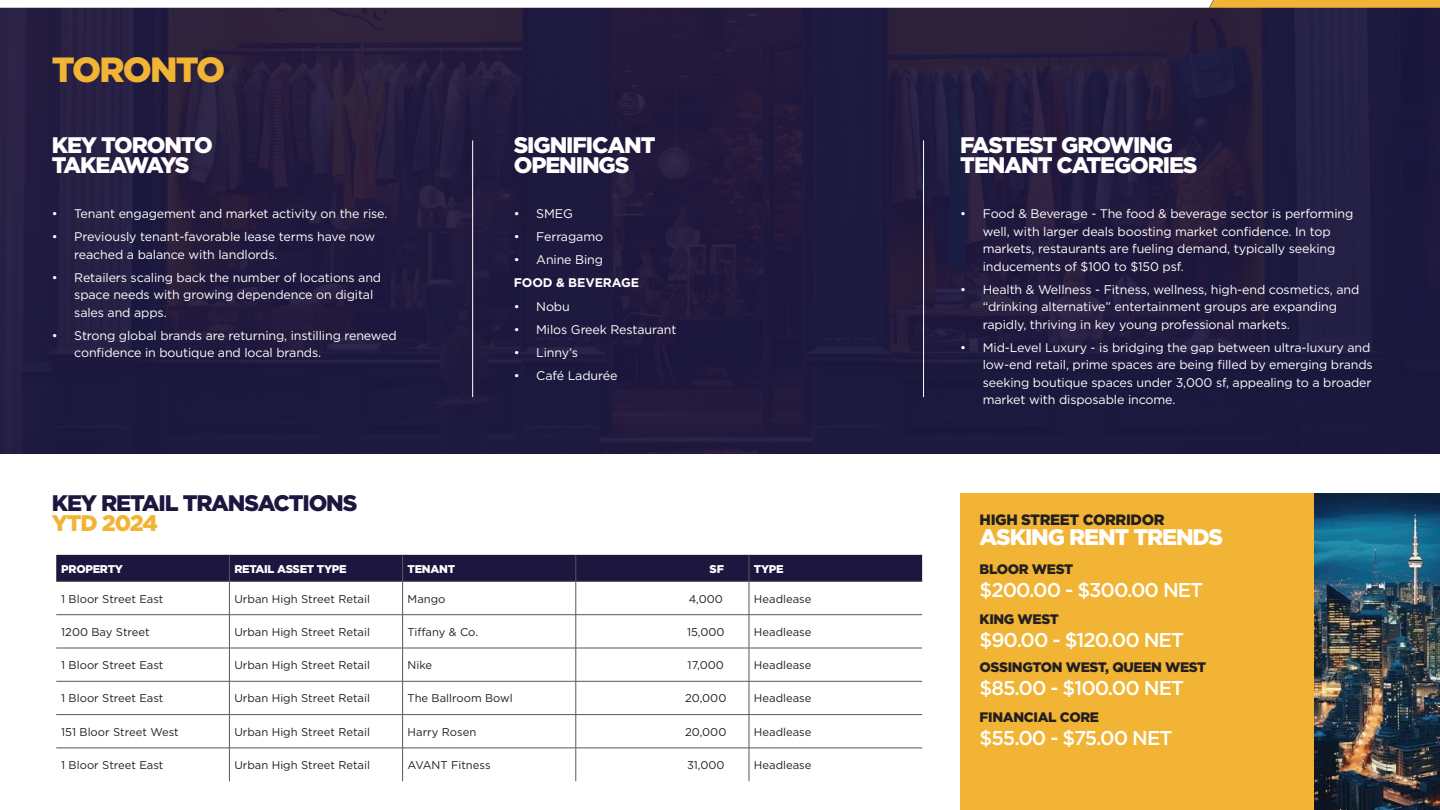
<style>
.page{position:relative;width:1440px;height:810px;background:#fff}
.page>*{position:absolute;margin:0;border:0;box-sizing:border-box;transform-origin:0 0}
.t1{font:900 35px "Gotham";letter-spacing:-.05em;color:#f1b434}
.t2{font:900 22.5px/20px "Gotham";letter-spacing:-.05em;color:#fff}
.t3{font:900 22.5px/20px "Gotham";letter-spacing:-.05em;color:#1d1740}
.t4{font:500 20px "Gotham";letter-spacing:-.05em;color:#fff}
.t5{font:900 15px "Gotham";letter-spacing:-.025em;color:#231f20}
.t6{font:900 13.75px "Gotham";letter-spacing:-.025em;color:#231f20}
.t7{font:12.5px/17.5px "Gotham";letter-spacing:-.01em;color:#fff}
.t8{font:700 12.5px "Gotham";letter-spacing:-.01em;color:#fff}
.t9{font:11.25px "Gotham";color:#231f20}
.t10{font:900 11.25px "Gotham";letter-spacing:-.025em;color:#fff}
.s1{color:#f1b434}
</style>
<div class="page">
<div style="left:0;top:0;width:1440px;height:453px;background:#1d1740"></div>
<svg style="left:0;top:0;width:1440px;height:8px"></svg>
<hr style="left:472px;top:140px;width:1px;height:257px;background:#fff">
<hr style="left:923px;top:140px;width:1px;height:257px;background:#fff">
<div style="left:56px;top:555px;width:866px;height:26px;background:#1d1740"></div>
<hr style="left:56px;top:581px;width:173px;height:1px;background:#545859">
<hr style="left:229px;top:582px;width:1px;height:33px;background:#545859">
<hr style="left:229px;top:581px;width:174px;height:1px;background:#545859">
<hr style="left:403px;top:581px;width:173px;height:1px;background:#545859">
<hr style="left:576px;top:581px;width:173px;height:1px;background:#545859">
<hr style="left:402px;top:582px;width:1px;height:33px;background:#545859">
<hr style="left:576px;top:582px;width:1px;height:33px;background:#545859">
<hr style="left:749px;top:582px;width:1px;height:33px;background:#545859">
<hr style="left:749px;top:581px;width:173px;height:1px;background:#545859">
<hr style="left:56px;top:614px;width:173px;height:1px;background:#545859">
<hr style="left:56px;top:648px;width:173px;height:1px;background:#545859">
<hr style="left:56px;top:681px;width:173px;height:1px;background:#545859">
<hr style="left:56px;top:714px;width:173px;height:1px;background:#545859">
<hr style="left:229px;top:615px;width:1px;height:33px;background:#545859">
<hr style="left:229px;top:648px;width:1px;height:33px;background:#545859">
<hr style="left:229px;top:681px;width:1px;height:33px;background:#545859">
<hr style="left:229px;top:715px;width:1px;height:33px;background:#545859">
<hr style="left:229px;top:614px;width:174px;height:1px;background:#545859">
<hr style="left:403px;top:614px;width:173px;height:1px;background:#545859">
<hr style="left:576px;top:614px;width:173px;height:1px;background:#545859">
<hr style="left:402px;top:615px;width:1px;height:33px;background:#545859">
<hr style="left:576px;top:615px;width:1px;height:33px;background:#545859">
<hr style="left:402px;top:648px;width:1px;height:33px;background:#545859">
<hr style="left:576px;top:648px;width:1px;height:33px;background:#545859">
<hr style="left:402px;top:681px;width:1px;height:33px;background:#545859">
<hr style="left:576px;top:681px;width:1px;height:33px;background:#545859">
<hr style="left:402px;top:715px;width:1px;height:33px;background:#545859">
<hr style="left:576px;top:715px;width:1px;height:33px;background:#545859">
<hr style="left:229px;top:648px;width:174px;height:1px;background:#545859">
<hr style="left:403px;top:648px;width:173px;height:1px;background:#545859">
<hr style="left:576px;top:648px;width:173px;height:1px;background:#545859">
<hr style="left:229px;top:681px;width:174px;height:1px;background:#545859">
<hr style="left:403px;top:681px;width:173px;height:1px;background:#545859">
<hr style="left:576px;top:681px;width:173px;height:1px;background:#545859">
<hr style="left:229px;top:714px;width:174px;height:1px;background:#545859">
<hr style="left:403px;top:714px;width:173px;height:1px;background:#545859">
<hr style="left:576px;top:714px;width:173px;height:1px;background:#545859">
<hr style="left:749px;top:615px;width:1px;height:33px;background:#545859">
<hr style="left:749px;top:648px;width:1px;height:33px;background:#545859">
<hr style="left:749px;top:681px;width:1px;height:33px;background:#545859">
<hr style="left:749px;top:715px;width:1px;height:33px;background:#545859">
<hr style="left:749px;top:614px;width:173px;height:1px;background:#545859">
<hr style="left:749px;top:648px;width:173px;height:1px;background:#545859">
<hr style="left:749px;top:681px;width:173px;height:1px;background:#545859">
<hr style="left:749px;top:714px;width:173px;height:1px;background:#545859">
<hr style="left:56px;top:748px;width:173px;height:1px;background:#545859">
<hr style="left:229px;top:748px;width:1px;height:33px;background:#545859">
<hr style="left:229px;top:748px;width:174px;height:1px;background:#545859">
<hr style="left:403px;top:748px;width:173px;height:1px;background:#545859">
<hr style="left:576px;top:748px;width:173px;height:1px;background:#545859">
<hr style="left:402px;top:748px;width:1px;height:33px;background:#545859">
<hr style="left:576px;top:748px;width:1px;height:33px;background:#545859">
<hr style="left:749px;top:748px;width:1px;height:33px;background:#545859">
<hr style="left:749px;top:748px;width:173px;height:1px;background:#545859">
<div style="left:960px;top:493px;width:480px;height:317px;background:#f1b434"></div>
<img style="left:1314px;top:493px;width:126px;height:317px">
<p class="t1" style="left:52px;top:45px;width:175px">TORONTO</p>
<p class="t2" style="left:52px;top:135px;width:162px">KEY TORONTO<br>TAKEAWAYS</p>
<p class="t7" style="left:52px;top:205px;width:337px">• Tenant engagement and market activity on the rise.</p>
<p class="t7" style="left:74px;top:228px;width:303px;text-indent:-22px">• Previously tenant-favorable lease terms have now reached a balance with landlords.</p>
<p class="t7" style="left:74px;top:268px;width:309px;text-indent:-22px">• Retailers scaling back the number of locations and space needs with growing dependence on digital sales and apps.</p>
<p class="t7" style="left:74px;top:327px;width:324px;text-indent:-22px">• Strong global brands are returning, instilling renewed confidence in boutique and local brands.</p>
<p class="t2" style="left:514px;top:135px;width:143px">SIGNIFICANT<br>OPENINGS</p>
<p class="t2" style="left:960px;top:135px;width:239px">FASTEST GROWING<br>TENANT CATEGORIES</p>
<p class="t7" style="left:514px;top:205px;width:61px">• SMEG</p>
<p class="t7" style="left:514px;top:228px;width:91px">• Ferragamo</p>
<p class="t7" style="left:514px;top:251px;width:91px">• Anine Bing</p>
<p class="t8" style="left:514px;top:275px;width:127px">FOOD &amp; BEVERAGE</p>
<p class="t7" style="left:514px;top:297px;width:58px">• Nobu</p>
<p class="t7" style="left:514px;top:320px;width:164px">• Milos Greek Restaurant</p>
<p class="t7" style="left:514px;top:343px;width:66px">• Linny’s</p>
<p class="t7" style="left:514px;top:367px;width:105px">• Café Ladurée</p>
<p class="t7" style="left:983px;top:205px;width:372px;text-indent:-22px">• Food &amp; Beverage - The food &amp; beverage sector is performing well, with larger deals boosting market confidence. In top markets, restaurants are fueling demand, typically seeking inducements of $100 to $150 psf.</p>
<p class="t7" style="left:983px;top:280px;width:378px;text-indent:-22px">• Health &amp; Wellness - Fitness, wellness, high-end cosmetics, and “drinking alternative” entertainment groups are expanding rapidly, thriving in key young professional markets.</p>
<p class="t7" style="left:983px;top:338px;width:392px;text-indent:-22px">• Mid-Level Luxury - is bridging the gap between ultra-luxury and low-end retail, prime spaces are being filled by emerging brands seeking boutique spaces under 3,000 sf, appealing to a broader market with disposable income.</p>
<p class="t3" style="left:52px;top:493px;width:307px">KEY RETAIL TRANSACTIONS<br><span class="s1">YTD 2024</span></p>
<p class="t10" style="left:61px;top:561px;width:63px">PROPERTY</p>
<p class="t10" style="left:234px;top:561px;width:114px">RETAIL ASSET TYPE</p>
<p class="t10" style="left:408px;top:561px;width:49px">TENANT</p>
<p class="t10" style="left:710px;top:561px;width:16px">SF</p>
<p class="t10" style="left:754px;top:561px;width:31px">TYPE</p>
<p class="t9" style="left:61px;top:591px;width:104px">1 Bloor Street East</p>
<p class="t9" style="left:234px;top:591px;width:137px">Urban High Street Retail</p>
<p class="t9" style="left:408px;top:591px;width:39px">Mango</p>
<p class="t9" style="left:689px;top:591px;width:36px">4,000</p>
<p class="t9" style="left:754px;top:591px;width:59px">Headlease</p>
<p class="t9" style="left:61px;top:625px;width:90px">1200 Bay Street</p>
<p class="t9" style="left:234px;top:625px;width:137px">Urban High Street Retail</p>
<p class="t9" style="left:408px;top:625px;width:72px">Tiffany &amp; Co.</p>
<p class="t9" style="left:687px;top:625px;width:39px">15,000</p>
<p class="t9" style="left:754px;top:625px;width:59px">Headlease</p>
<p class="t9" style="left:61px;top:658px;width:104px">1 Bloor Street East</p>
<p class="t9" style="left:234px;top:658px;width:137px">Urban High Street Retail</p>
<p class="t9" style="left:408px;top:658px;width:26px">Nike</p>
<p class="t9" style="left:688px;top:658px;width:38px">17,000</p>
<p class="t9" style="left:754px;top:658px;width:59px">Headlease</p>
<p class="t9" style="left:61px;top:691px;width:104px">1 Bloor Street East</p>
<p class="t9" style="left:234px;top:691px;width:137px">Urban High Street Retail</p>
<p class="t9" style="left:408px;top:691px;width:107px">The Ballroom Bowl</p>
<p class="t9" style="left:685px;top:691px;width:43px">20,000</p>
<p class="t9" style="left:754px;top:691px;width:59px">Headlease</p>
<p class="t9" style="left:61px;top:725px;width:119px">151 Bloor Street West</p>
<p class="t9" style="left:234px;top:725px;width:137px">Urban High Street Retail</p>
<p class="t9" style="left:408px;top:725px;width:70px">Harry Rosen</p>
<p class="t9" style="left:685px;top:725px;width:43px">20,000</p>
<p class="t9" style="left:754px;top:725px;width:59px">Headlease</p>
<p class="t9" style="left:61px;top:758px;width:104px">1 Bloor Street East</p>
<p class="t9" style="left:234px;top:758px;width:137px">Urban High Street Retail</p>
<p class="t9" style="left:408px;top:758px;width:85px">AVANT Fitness</p>
<p class="t9" style="left:687px;top:758px;width:39px">31,000</p>
<p class="t9" style="left:754px;top:758px;width:59px">Headlease</p>
<p class="t5" style="left:980px;top:509px;width:186px">HIGH STREET CORRIDOR</p>
<p class="t2" style="left:980px;top:527px;width:245px">ASKING RENT TRENDS</p>
<p class="t6" style="left:980px;top:560px;width:95px">BLOOR WEST</p>
<p class="t4" style="left:980px;top:577px;width:225px">$200.00 - $300.00 NET</p>
<p class="t6" style="left:980px;top:610px;width:81px">KING WEST</p>
<p class="t4" style="left:980px;top:627px;width:206px">$90.00 - $120.00 NET</p>
<p class="t6" style="left:980px;top:658px;width:228px">OSSINGTON WEST, QUEEN WEST</p>
<p class="t4" style="left:980px;top:675px;width:206px">$85.00 - $100.00 NET</p>
<p class="t6" style="left:980px;top:708px;width:121px">FINANCIAL CORE</p>
<p class="t4" style="left:980px;top:725px;width:194px">$55.00 - $75.00 NET</p>
</div>
